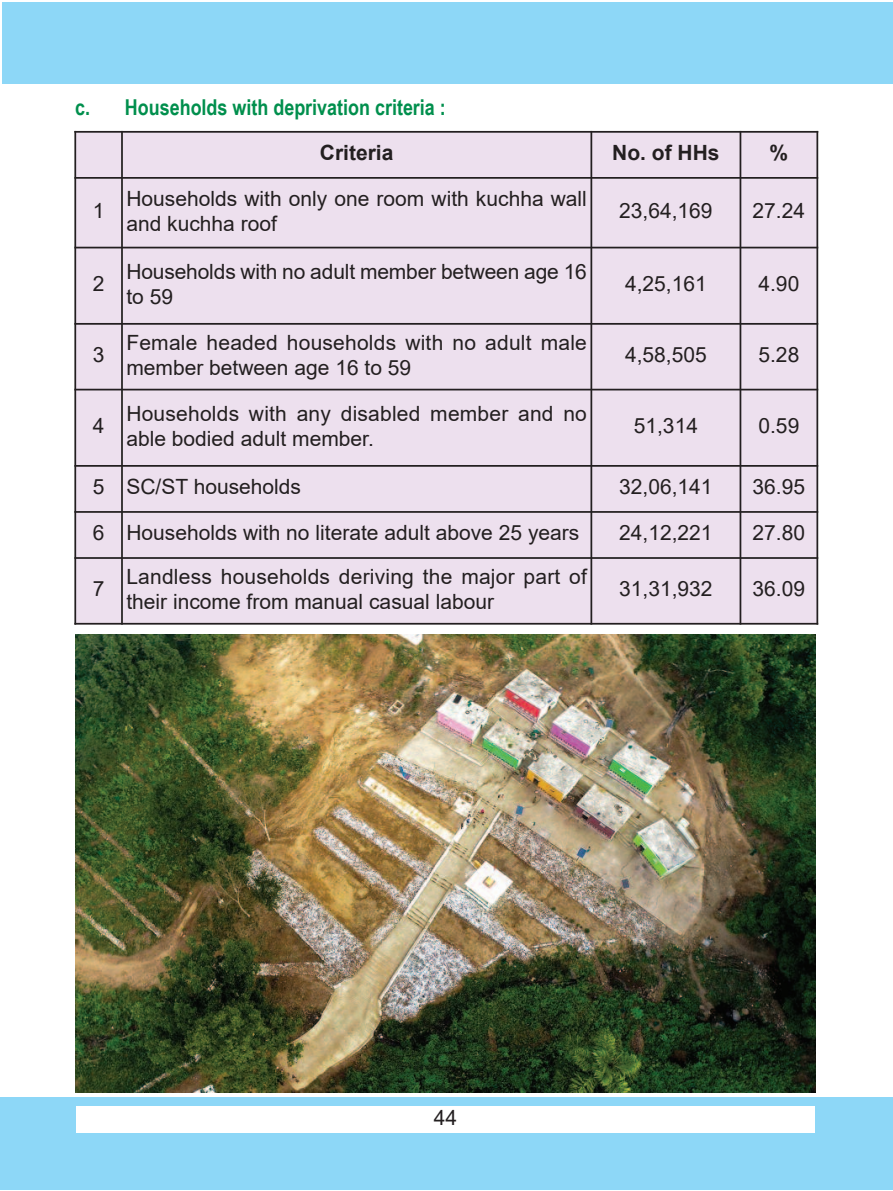
<style>
.page{position:relative;width:893px;height:1191px;background:#fff}
.page>*{position:absolute;margin:0;border:0;box-sizing:border-box;transform-origin:0 0}
.t1{font:700 21.88px "Arial Narrow";color:#008f4d}
.t2{font:21px/25.2px "Arial";color:#231f20}
.t3{font:700 21px "Arial";color:#231f20}
</style>
<div class="page">
<div style="left:0;top:1097px;width:893px;height:92px;background:#8dd7f7"></div>
<div style="left:76px;top:1106px;width:739px;height:27px;background:#fff"></div>
<div style="left:2px;top:2px;width:891px;height:82px;background:#8dd7f7"></div>
<div style="left:76px;top:133px;width:45px;height:44px;background:#ede0ee"></div>
<div style="left:123px;top:133px;width:467px;height:44px;background:#ede0ee"></div>
<div style="left:592px;top:133px;width:148px;height:44px;background:#ede0ee"></div>
<div style="left:741px;top:133px;width:75px;height:44px;background:#ede0ee"></div>
<div style="left:76px;top:179px;width:45px;height:68px;background:#ede0ee"></div>
<div style="left:123px;top:179px;width:467px;height:68px;background:#ede0ee"></div>
<div style="left:592px;top:179px;width:148px;height:68px;background:#ede0ee"></div>
<div style="left:741px;top:179px;width:75px;height:68px;background:#ede0ee"></div>
<div style="left:76px;top:248px;width:45px;height:75px;background:#ede0ee"></div>
<div style="left:123px;top:248px;width:467px;height:75px;background:#ede0ee"></div>
<div style="left:592px;top:248px;width:148px;height:75px;background:#ede0ee"></div>
<div style="left:741px;top:248px;width:75px;height:75px;background:#ede0ee"></div>
<div style="left:76px;top:325px;width:45px;height:64px;background:#ede0ee"></div>
<div style="left:123px;top:325px;width:467px;height:64px;background:#ede0ee"></div>
<div style="left:592px;top:325px;width:148px;height:64px;background:#ede0ee"></div>
<div style="left:741px;top:325px;width:75px;height:64px;background:#ede0ee"></div>
<div style="left:76px;top:390px;width:45px;height:75px;background:#ede0ee"></div>
<div style="left:123px;top:390px;width:467px;height:75px;background:#ede0ee"></div>
<div style="left:592px;top:390px;width:148px;height:75px;background:#ede0ee"></div>
<div style="left:741px;top:390px;width:75px;height:75px;background:#ede0ee"></div>
<div style="left:76px;top:467px;width:45px;height:44px;background:#ede0ee"></div>
<div style="left:123px;top:467px;width:467px;height:44px;background:#ede0ee"></div>
<div style="left:592px;top:467px;width:148px;height:44px;background:#ede0ee"></div>
<div style="left:741px;top:467px;width:75px;height:44px;background:#ede0ee"></div>
<div style="left:76px;top:513px;width:45px;height:44px;background:#ede0ee"></div>
<div style="left:123px;top:513px;width:467px;height:44px;background:#ede0ee"></div>
<div style="left:592px;top:513px;width:148px;height:44px;background:#ede0ee"></div>
<div style="left:741px;top:513px;width:75px;height:44px;background:#ede0ee"></div>
<div style="left:76px;top:559px;width:45px;height:64px;background:#ede0ee"></div>
<div style="left:123px;top:559px;width:467px;height:64px;background:#ede0ee"></div>
<div style="left:592px;top:559px;width:148px;height:64px;background:#ede0ee"></div>
<div style="left:741px;top:559px;width:75px;height:64px;background:#ede0ee"></div>
<hr style="left:74px;top:131px;width:2px;height:493px;background:#231f20">
<hr style="left:121px;top:131px;width:2px;height:493px;background:#231f20">
<hr style="left:590px;top:131px;width:2px;height:493px;background:#231f20">
<hr style="left:740px;top:131px;width:1px;height:493px;background:#231f20">
<hr style="left:816px;top:131px;width:2px;height:493px;background:#231f20">
<hr style="left:74px;top:131px;width:744px;height:2px;background:#231f20">
<hr style="left:74px;top:177px;width:744px;height:2px;background:#231f20">
<hr style="left:74px;top:247px;width:744px;height:1px;background:#231f20">
<hr style="left:74px;top:323px;width:744px;height:2px;background:#231f20">
<hr style="left:74px;top:389px;width:744px;height:1px;background:#231f20">
<hr style="left:74px;top:465px;width:744px;height:2px;background:#231f20">
<hr style="left:74px;top:511px;width:744px;height:2px;background:#231f20">
<hr style="left:74px;top:557px;width:744px;height:2px;background:#231f20">
<hr style="left:74px;top:623px;width:744px;height:1px;background:#231f20">
<img style="left:76px;top:634px;width:740px;height:459px">
<p class="t1" style="left:75px;top:95px;width:372px">c. households with deprivation criteria :</p>
<p class="t3" style="left:320px;top:141px;width:75px">Criteria</p>
<p class="t3" style="left:612px;top:141px;width:109px">No. of HHs</p>
<p class="t3" style="left:770px;top:141px;width:20px">%</p>
<p class="t2" style="left:93px;top:198px;width:13px">1</p>
<p class="t2" style="left:126px;top:186px;width:462px">Households with only one room with kuchha wall and kuchha roof</p>
<p class="t2" style="left:619px;top:198px;width:95px">23,64,169</p>
<p class="t2" style="left:753px;top:198px;width:54px">27.24</p>
<p class="t2" style="left:93px;top:271px;width:13px">2</p>
<p class="t2" style="left:126px;top:259px;width:462px">Households with no adult member between age 16 to 59</p>
<p class="t2" style="left:625px;top:271px;width:83px">4,25,161</p>
<p class="t2" style="left:758px;top:271px;width:42px">4.90</p>
<p class="t2" style="left:93px;top:342px;width:13px">3</p>
<p class="t2" style="left:126px;top:330px;width:462px">Female headed households with no adult male member between age 16 to 59</p>
<p class="t2" style="left:625px;top:342px;width:83px">4,58,505</p>
<p class="t2" style="left:758px;top:342px;width:42px">5.28</p>
<p class="t2" style="left:93px;top:413px;width:13px">4</p>
<p class="t2" style="left:126px;top:401px;width:462px">Households with any disabled member and no able bodied adult member.</p>
<p class="t2" style="left:634px;top:413px;width:66px">51,314</p>
<p class="t2" style="left:758px;top:413px;width:42px">0.59</p>
<p class="t2" style="left:93px;top:474px;width:210px">5 SC/ST households</p>
<p class="t2" style="left:619px;top:474px;width:95px">32,06,141</p>
<p class="t2" style="left:753px;top:474px;width:54px">36.95</p>
<p class="t2" style="left:93px;top:520px;width:488px">6 Households with no literate adult above 25 years</p>
<p class="t2" style="left:619px;top:520px;width:95px">24,12,221</p>
<p class="t2" style="left:753px;top:520px;width:54px">27.80</p>
<p class="t2" style="left:93px;top:576px;width:13px">7</p>
<p class="t2" style="left:126px;top:564px;width:462px">Landless households deriving the major part of their income from manual casual labour</p>
<p class="t2" style="left:619px;top:576px;width:95px">31,31,932</p>
<p class="t2" style="left:753px;top:576px;width:54px">36.09</p>
<p class="t2" style="left:434px;top:1105px;width:25px">44</p>
</div>
